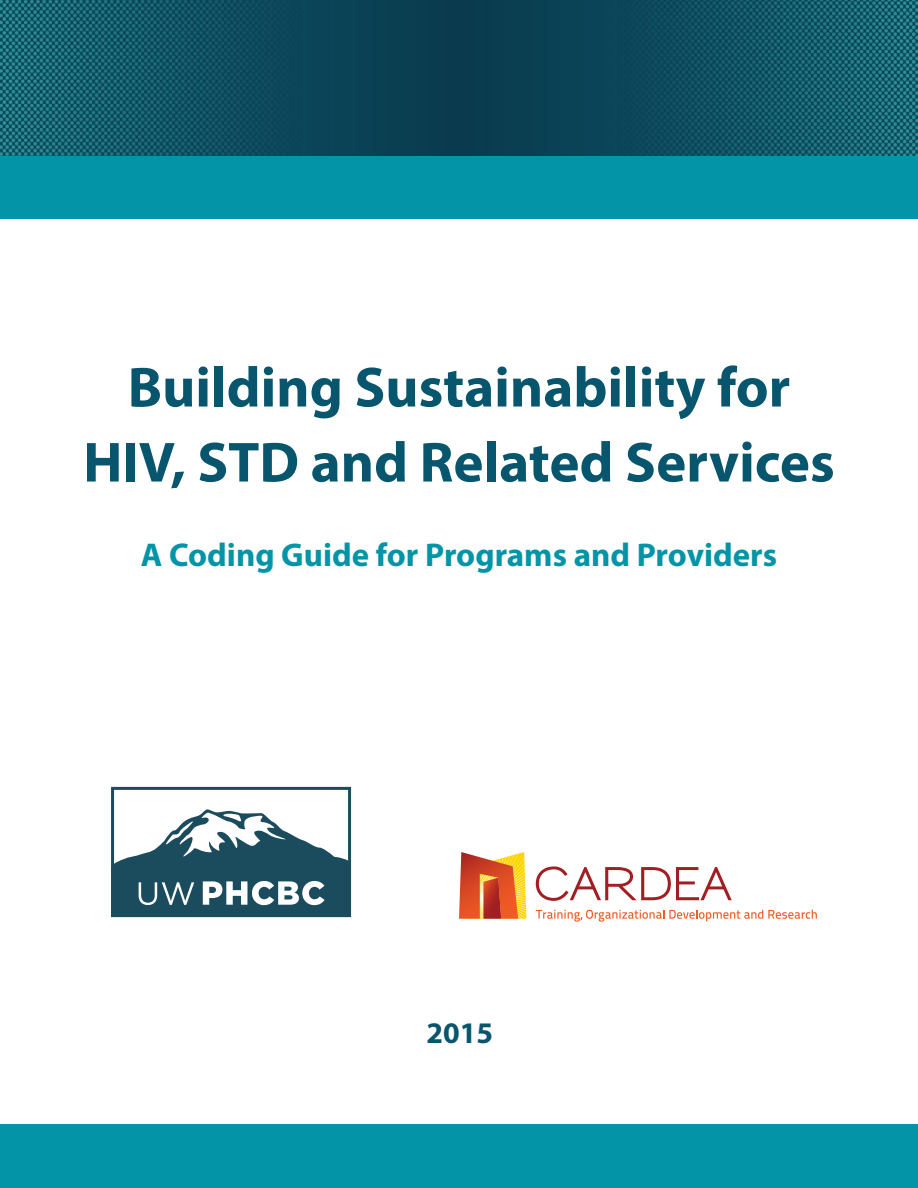
<style>
.page{position:relative;width:918px;height:1188px;background:#fff}
.page>*{position:absolute;margin:0;border:0;box-sizing:border-box;transform-origin:0 0}
.t1{font:700 57px/75px "Myriad Pro";color:#08556e;text-align:center}
.t2{font:700 33px "Myriad Pro";color:#0394a7}
.t3{font:700 30px "Myriad Pro";color:#08556e}
</style>
<div class="page">
<img style="left:0;top:0;width:459px;height:156px">
<img style="left:459px;top:0;width:459px;height:156px">
<div style="left:0;top:156px;width:918px;height:63px;background:#0394a7"></div>
<svg style="left:459px;top:852px;width:67px;height:67px;background:#df773d"></svg>
<svg style="left:536px;top:866px;width:196px;height:35px"></svg>
<svg style="left:536px;top:910px;width:281px;height:12px"></svg>
<svg style="left:111px;top:787px;width:240px;height:130px"></svg>
<div style="left:0;top:1125px;width:918px;height:63px;background:#0394a7"></div>
<p class="t1" style="left:83px;top:348px;width:753px">Building Sustainability for<br>HIV, STD and Related Services</p>
<p class="t2" style="left:141px;top:533px;width:638px">A Coding Guide for Programs and Providers</p>
<p class="t3" style="left:427px;top:1013px;width:68px">2015</p>
</div>
